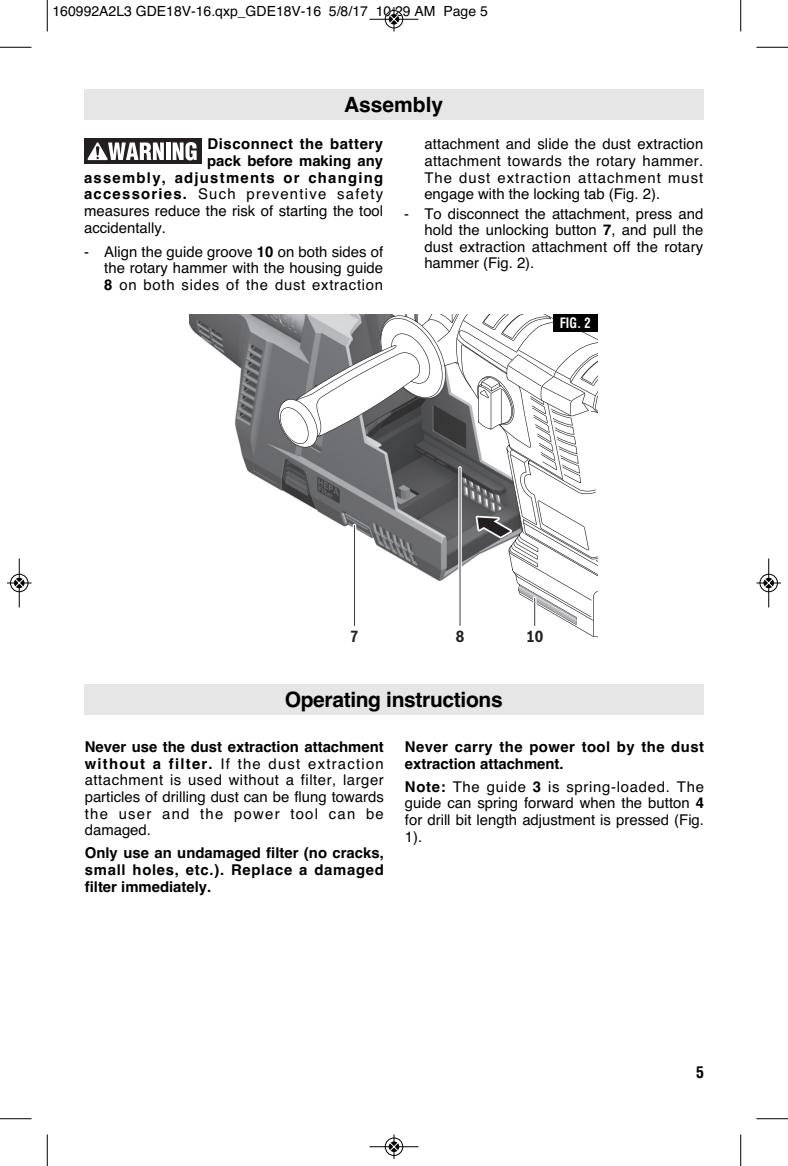
<style>
.page{position:relative;width:788px;height:1166px;background:#fff}
.page>*{position:absolute;margin:0;border:0;box-sizing:border-box;transform-origin:0 0}
.t1{font:700 21px "Helvetica";letter-spacing:-.015em;color:#000}
.t2{font:700 15.75px "Bosch Sans Cond";color:#231f20}
.t3{font:700 condensed 15.75px "Helvetica";color:#000}
.t4{font:14.88px/16.6px "Helvetica";color:#000;text-align:justify}
.t5{font:700 14.88px/16.6px "Helvetica";letter-spacing:.03em;color:#000;text-align:justify}
.t6{font:14.88px "Helvetica";letter-spacing:.085em;color:#000}
.t7{font:700 14.88px "Helvetica";letter-spacing:.085em;color:#000}
.t8{font:700 14.88px "Helvetica";color:#000}
.t9{font:14px "Helvetica";color:#000}
.t10{font:700 condensed 14px "Helvetica";color:#fff;scale:.9 1}
.s1{font-weight:700}
</style>
<div class="page">
<div style="left:84px;top:89px;width:619px;height:30px;background:#e6e6e6"></div>
<img style="left:190px;top:314px;width:88px;height:175px">
<svg style="left:278px;top:314px;width:319px;height:323px"></svg>
<hr style="left:353px;top:524px;width:3px;height:103px;background:#fff;border-radius:2px">
<hr style="left:354px;top:525px;width:1px;height:101px;background:#231f20">
<div style="left:553px;top:314px;width:44px;height:18px;background:#000"></div>
<div style="left:84px;top:138px;width:118px;height:26px;background:#231f20"></div>
<hr style="left:166px;top:142px;width:4px;height:18px;background:#fff">
<svg style="left:173px;top:142px;width:24px;height:18px"></svg>
<svg style="left:87px;top:142px;width:77px;height:18px"></svg>
<div style="left:84px;top:684px;width:619px;height:30px;background:#e6e6e6"></div>
<hr style="left:47px;top:0;width:1px;height:32px;background:#000">
<hr style="left:0;top:47px;width:32px;height:1px;background:#000">
<hr style="left:740px;top:0;width:1px;height:32px;background:#000">
<hr style="left:756px;top:47px;width:32px;height:1px;background:#000">
<hr style="left:47px;top:1134px;width:1px;height:32px;background:#000">
<hr style="left:0;top:1118px;width:32px;height:1px;background:#000">
<hr style="left:740px;top:1134px;width:1px;height:32px;background:#000">
<hr style="left:756px;top:1118px;width:32px;height:1px;background:#000">
<div style="left:384px;top:10px;width:19px;height:19px;border:1px solid #fff;border-radius:50%"></div>
<hr style="left:369px;top:19px;width:49px;height:1px;background:#000">
<div style="left:385px;top:10px;width:18px;height:18px;border:1px solid #000;border-radius:50%"></div>
<svg style="left:389px;top:7px;width:9px;height:25px"></svg>
<div style="left:384px;top:1137px;width:19px;height:19px;border:1px solid #fff;border-radius:50%"></div>
<hr style="left:369px;top:1146px;width:49px;height:1px;background:#000">
<div style="left:385px;top:1137px;width:18px;height:18px;border:1px solid #000;border-radius:50%"></div>
<svg style="left:389px;top:1134px;width:9px;height:24px"></svg>
<div style="left:10px;top:573px;width:19px;height:19px;border:1px solid #fff;border-radius:50%"></div>
<hr style="left:19px;top:558px;width:1px;height:49px;background:#000">
<div style="left:10px;top:574px;width:18px;height:18px;border:1px solid #000;border-radius:50%"></div>
<svg style="left:7px;top:578px;width:25px;height:9px"></svg>
<div style="left:759px;top:573px;width:19px;height:19px;border:1px solid #fff;border-radius:50%"></div>
<hr style="left:768px;top:558px;width:1px;height:49px;background:#000">
<div style="left:759px;top:574px;width:18px;height:18px;border:1px solid #000;border-radius:50%"></div>
<svg style="left:756px;top:578px;width:24px;height:9px"></svg>
<p class="t9" style="left:52px;top:3px;width:437px">160992A2L3 GDE18V-16.qxp_GDE18V-16 5/8/17 10:29 AM Page 5</p>
<h1 class="t1" style="left:344px;top:93px;width:101px">Assembly</h1>
<p class="t5" style="left:207px;top:136px;width:177px">Disconnect the battery</p>
<p class="t8" style="left:207px;top:152px;width:177px">pack before making any</p>
<p class="t7" style="left:84px;top:169px;width:300px">assembly, adjustments or changing</p>
<p class="t6" style="left:84px;top:185px;width:300px"><span class="s1">accessories.</span> Such preventive safety</p>
<p class="t4" style="left:84px;top:202px;width:300px">measures reduce the risk of starting the tool</p>
<p class="t4" style="left:84px;top:219px;width:83px">accidentally.</p>
<p class="t4" style="left:104px;top:243px;width:280px;text-indent:-20px">- Align the guide groove <span class="s1">10</span> on both sides of the rotary hammer with the housing guide <span class="s1">8</span> on both sides of the dust extraction</p>
<p class="t4" style="left:424px;top:136px;width:280px">attachment and slide the dust extraction attachment towards the rotary hammer.<br>The dust extraction attachment must engage with the locking tab (Fig. 2).</p>
<p class="t4" style="left:424px;top:205px;width:280px;text-indent:-20px">- To disconnect the attachment, press and hold the unlocking button <span class="s1">7</span>, and pull the dust extraction attachment off the rotary hammer (Fig. 2).</p>
<p class="t10" style="left:559px;top:315px;width:36px">FIG. 2</p>
<p class="t2" style="left:350px;top:627px;width:10px">7</p>
<p class="t2" style="left:455px;top:627px;width:10px">8</p>
<p class="t2" style="left:526px;top:627px;width:19px">10</p>
<h1 class="t1" style="left:285px;top:687px;width:219px">Operating instructions</h1>
<p class="t4" style="left:85px;top:738px;width:300px"><span class="s1">Never use the dust extraction attachment without a filter.</span> If the dust extraction attachment is used without a filter, larger particles of drilling dust can be flung towards the user and the power tool can be damaged.</p>
<p class="t5" style="left:85px;top:844px;width:300px">Only use an undamaged filter (no cracks, small holes, etc.). Replace a damaged filter immediately.</p>
<p class="t5" style="left:405px;top:738px;width:300px">Never carry the power tool by the dust extraction attachment.</p>
<p class="t4" style="left:405px;top:778px;width:300px"><span class="s1">Note:</span> The guide <span class="s1">3</span> is spring-loaded. The guide can spring forward when the button <span class="s1">4 </span>for drill bit length adjustment is pressed (Fig.<br>1).</p>
<p class="t3" style="left:696px;top:1063px;width:9px">5</p>
</div>
